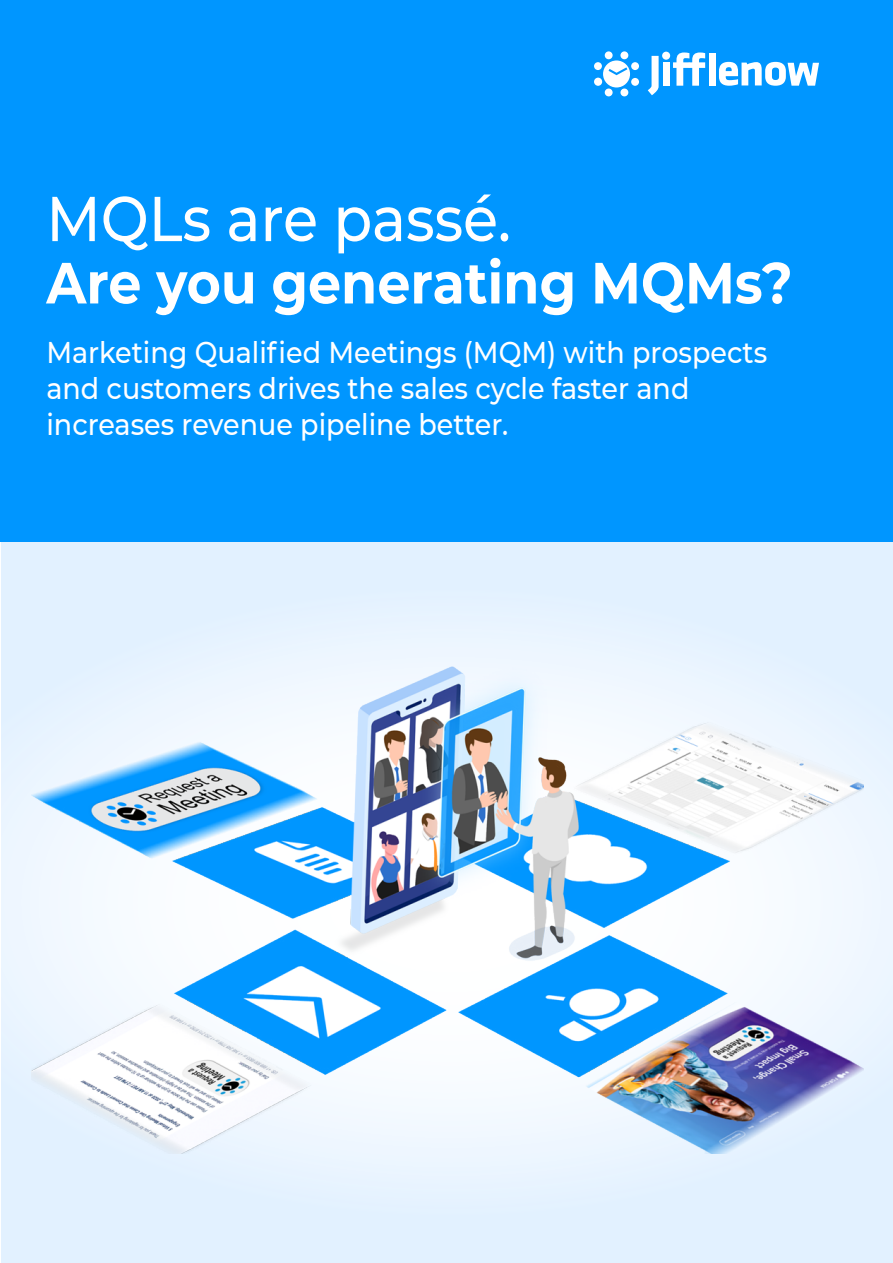
<style>
.page{position:relative;width:893px;height:1263px;background:#fff}
.page>*{position:absolute;margin:0;border:0;box-sizing:border-box;transform-origin:0 0}
.t1{font:500 63.3px "Montserrat";color:#fff;scale:.9 1}
.t2{font:700 58.05px "Montserrat";color:#fff;scale:.9 1}
.t3{font:500 30px/36px "Montserrat";color:#fff;scale:.9 1}
</style>
<div class="page">
<div style="left:1px;top:542px;width:892px;height:720px;background:#e2f1ff"></div>
<div style="left:1px;top:0;width:892px;height:542px;background:#0096ff"></div>
<img style="left:31px;top:666px;width:832px;height:487px">
<div style="left:662px;top:52px;width:8px;height:8px;background:#fff;border-radius:50%"></div>
<svg style="left:648px;top:56px;width:11px;height:39px"></svg>
<div style="left:663px;top:62px;width:6px;height:24px;background:#fff"></div>
<svg style="left:673px;top:52px;width:32px;height:34px"></svg>
<div style="left:709px;top:53px;width:6px;height:33px;background:#fff"></div>
<svg style="left:719px;top:62px;width:100px;height:24px"></svg>
<div style="left:594px;top:62px;width:8px;height:8px;background:#fff;border-radius:50%"></div>
<div style="left:605px;top:51px;width:8px;height:8px;background:#fff;border-radius:50%"></div>
<div style="left:620px;top:51px;width:8px;height:8px;background:#fff;border-radius:50%"></div>
<div style="left:631px;top:62px;width:8px;height:8px;background:#fff;border-radius:50%"></div>
<div style="left:631px;top:78px;width:8px;height:8px;background:#fff;border-radius:50%"></div>
<div style="left:620px;top:89px;width:8px;height:7px;background:#fff;border-radius:50%"></div>
<div style="left:605px;top:89px;width:8px;height:7px;background:#fff;border-radius:50%"></div>
<div style="left:594px;top:78px;width:8px;height:8px;background:#fff;border-radius:50%"></div>
<svg style="left:603px;top:60px;width:27px;height:27px"></svg>
<h1 class="t1" style="left:46px;top:174px;width:518px">MQLs are passé.</h1>
<h2 class="t2" style="left:46px;top:241px;width:831px">Are you generating MQMs?</h2>
<p class="t3" style="left:46px;top:333px;width:803px">Marketing Qualified Meetings (MQM) with prospects and customers drives the sales cycle faster and increases revenue pipeline better.</p>
</div>
